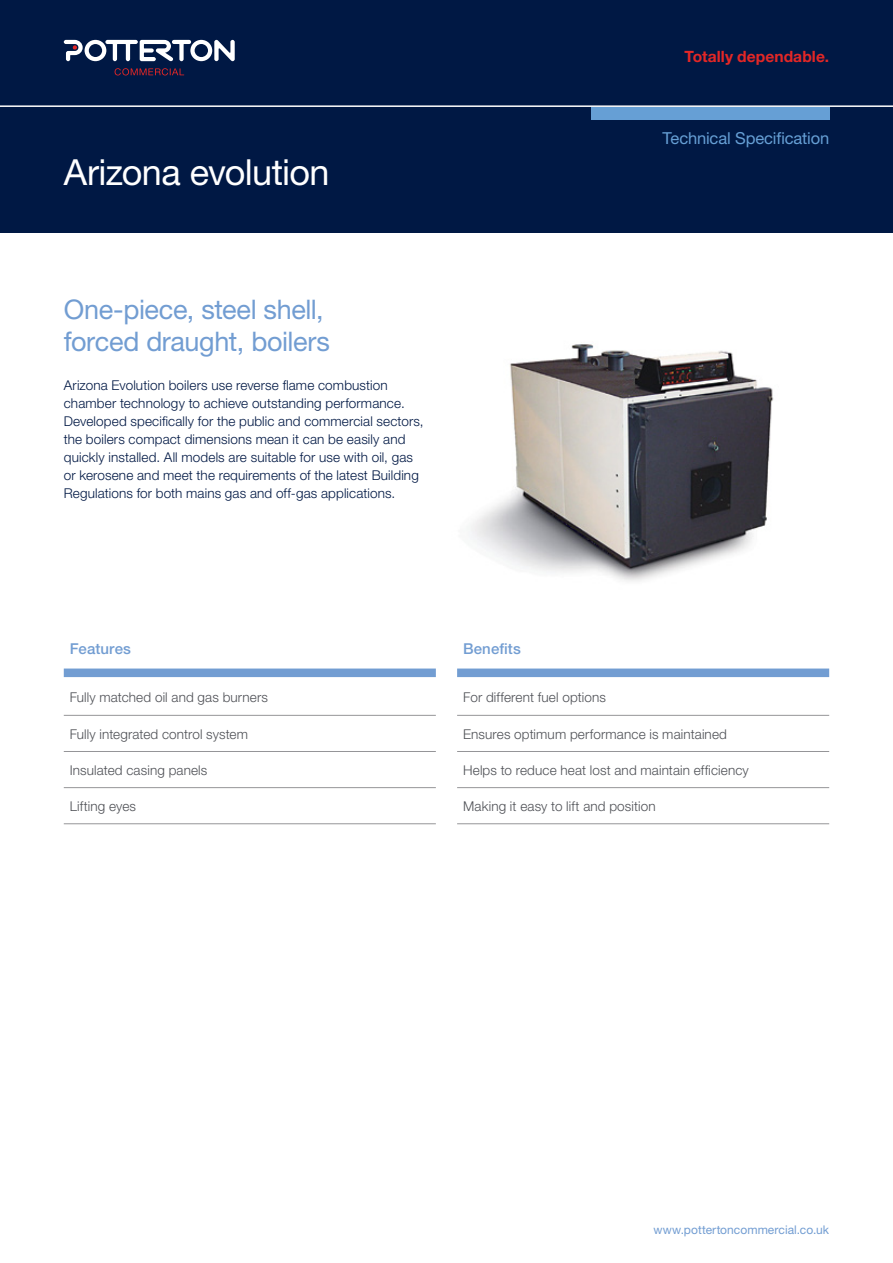
<style>
.page{position:relative;width:893px;height:1263px;background:#fff}
.page>*{position:absolute;margin:0;border:0;box-sizing:border-box;transform-origin:0 0}
.t1{font:36px "Helvetica Neue LT Std";letter-spacing:-.02em;color:#fff}
.t2{font:27px/32.4px "Helvetica Neue LT Std";letter-spacing:-.015em;color:#729dd2}
.t3{font:16.5px "Helvetica Neue LT Std";letter-spacing:-.01em;color:#669fd5}
.t4{font:700 15.6px "Helvetica Neue LT Std";letter-spacing:.005em;color:#e32726}
.t5{font:500 15px "Helvetica Neue LT Std";letter-spacing:.01em;color:#729dd2}
.t6{font:300 13.5px/18px "Helvetica Neue LT Std";letter-spacing:.01em;color:#001844}
.t7{font:300 13.5px "Helvetica Neue LT Std";letter-spacing:.01em;color:#4e5055}
.t8{font:12px "Helvetica Neue LT Std";letter-spacing:.005em;color:#729dd2}
</style>
<div class="page">
<img style="left:470px;top:342px;width:304px;height:239px">
<div style="left:0;top:0;width:893px;height:233px;background:#001844"></div>
<svg style="left:115px;top:68px;width:69px;height:7px"></svg>
<svg style="left:64px;top:40px;width:171px;height:22px"></svg>
<hr style="left:64px;top:823px;width:372px;height:1px;background:#959598">
<hr style="left:457px;top:823px;width:372px;height:1px;background:#959598">
<hr style="left:64px;top:787px;width:372px;height:1px;background:#959598">
<hr style="left:457px;top:787px;width:372px;height:1px;background:#959598">
<hr style="left:64px;top:751px;width:372px;height:1px;background:#959598">
<hr style="left:457px;top:751px;width:372px;height:1px;background:#959598">
<hr style="left:64px;top:715px;width:372px;height:1px;background:#959598">
<hr style="left:457px;top:715px;width:372px;height:1px;background:#959598">
<div style="left:64px;top:668px;width:372px;height:9px;background:#729dd2"></div>
<div style="left:457px;top:668px;width:372px;height:9px;background:#729dd2"></div>
<div style="left:591px;top:107px;width:238px;height:13px;background:#669fd5"></div>
<hr style="left:0;top:105px;width:893px;height:2px;background:#fff">
<p class="t4" style="left:684px;top:46px;width:146px">Totally dependable.</p>
<h1 class="t1" style="left:64px;top:151px;width:267px">Arizona evolution</h1>
<h2 class="t2" style="left:64px;top:292px;width:268px">One-piece, steel shell, forced draught, boilers</h2>
<p class="t6" style="left:64px;top:376px;width:361px">Arizona Evolution boilers use reverse flame combustion chamber technology to achieve outstanding performance.<br>Developed specifically for the public and commercial sectors, the boilers compact dimensions mean it can be easily and quickly installed. All models are suitable for use with oil, gas or kerosene and meet the requirements of the latest Building Regulations for both mains gas and off-gas applications.</p>
<p class="t3" style="left:663px;top:129px;width:168px">Technical Specification</p>
<p class="t5" style="left:70px;top:639px;width:63px">Features</p>
<p class="t5" style="left:463px;top:639px;width:59px">Benefits</p>
<p class="t7" style="left:70px;top:689px;width:200px">Fully matched oil and gas burners</p>
<p class="t7" style="left:463px;top:689px;width:144px">For different fuel options</p>
<p class="t7" style="left:70px;top:725px;width:180px">Fully integrated control system</p>
<p class="t7" style="left:463px;top:725px;width:265px">Ensures optimum performance is maintained</p>
<p class="t7" style="left:70px;top:762px;width:139px">Insulated casing panels</p>
<p class="t7" style="left:463px;top:762px;width:287px">Helps to reduce heat lost and maintain efficiency</p>
<p class="t7" style="left:70px;top:798px;width:68px">Lifting eyes</p>
<p class="t7" style="left:463px;top:798px;width:194px">Making it easy to lift and position</p>
<p class="t8" style="left:653px;top:1223px;width:177px">www.pottertoncommercial.co.uk</p>
</div>
